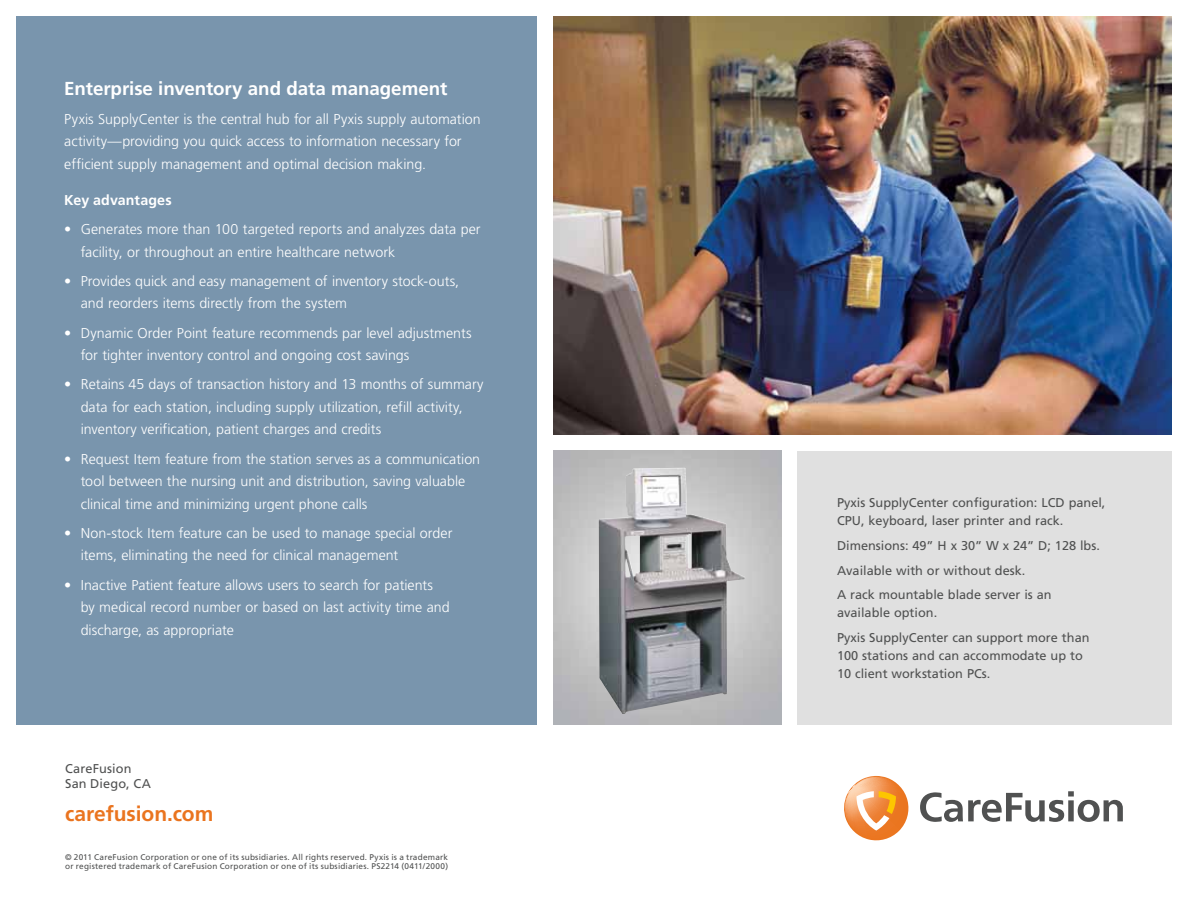
<style>
.page{position:relative;width:1188px;height:918px;background:#fff}
.page>*{position:absolute;margin:0;border:0;box-sizing:border-box;transform-origin:0 0}
.t1{font:700 21px "Frutiger";letter-spacing:-.005em;color:#ea741f}
.t2{font:700 18.75px "Frutiger";letter-spacing:-.005em;color:#fff}
.t3{font:300 14.25px/22.5px "Frutiger";color:#fff}
.t4{font:700 14.25px "Frutiger";letter-spacing:.005em;color:#fff}
.t5{font:12.75px/24.8px "Frutiger";color:#505151}
.t6{font:8.25px/9px "Frutiger";letter-spacing:.02em;color:#505151}
</style>
<div class="page">
<img style="left:553px;top:16px;width:619px;height:419px">
<div style="left:16px;top:16px;width:521px;height:709px;background:#7995ad"></div>
<img style="left:599px;top:468px;width:146px;height:246px">
<div style="left:797px;top:451px;width:375px;height:274px;background:#e0e0e0"></div>
<svg style="left:920px;top:791px;width:203px;height:31px"></svg>
<svg style="left:844px;top:776px;width:65px;height:65px"></svg>
<h2 class="t2" style="left:64px;top:77px;width:385px">Enterprise inventory and data management</h2>
<p class="t3" style="left:64px;top:108px;width:418px">Pyxis SupplyCenter is the central hub for all Pyxis supply automation activity—providing you quick access to information necessary for efficient supply management and optimal decision making.</p>
<p class="t4" style="left:64px;top:192px;width:109px">Key advantages</p>
<p class="t3" style="left:81px;top:218px;width:401px;text-indent:-17px">• Generates more than 100 targeted reports and analyzes data per facility, or throughout an entire healthcare network</p>
<p class="t3" style="left:81px;top:270px;width:380px;text-indent:-17px">• Provides quick and easy management of inventory stock-outs, and reorders items directly from the system</p>
<p class="t3" style="left:81px;top:322px;width:392px;text-indent:-16px">• Dynamic Order Point feature recommends par level adjustments for tighter inventory control and ongoing cost savings</p>
<p class="t3" style="left:81px;top:373px;width:404px;text-indent:-16px">• Retains 45 days of transaction history and 13 months of summary data for each station, including supply utilization, refill activity, inventory verification, patient charges and credits</p>
<p class="t3" style="left:81px;top:448px;width:401px;text-indent:-16px">• Request Item feature from the station serves as a communication tool between the nursing unit and distribution, saving valuable clinical time and minimizing urgent phone calls</p>
<p class="t3" style="left:81px;top:522px;width:373px;text-indent:-17px">• Non-stock Item feature can be used to manage special order items, eliminating the need for clinical management</p>
<p class="t3" style="left:81px;top:574px;width:370px;text-indent:-16px">• Inactive Patient feature allows users to search for patients by medical record number or based on last activity time and discharge, as appropriate</p>
<p class="t5" style="left:65px;top:761px;width:87px;line-height:15px">CareFusion<br>San Diego, CA</p>
<h1 class="t1" style="left:65px;top:802px;width:150px">carefusion.com</h1>
<p class="t6" style="left:65px;top:852px;width:385px">© 2011 CareFusion Corporation or one of its subsidiaries. All rights reserved. Pyxis is a trademark or registered trademark of CareFusion Corporation or one of its subsidiaries. PS2214 (0411/2000)</p>
<p class="t5" style="left:837px;top:494px;width:270px;line-height:18px">Pyxis SupplyCenter configuration: LCD panel,<br>CPU, keyboard, laser printer and rack.</p>
<p class="t5" style="left:837px;top:533px;width:264px">Dimensions: 49” H x 30” W x 24” D; 128 lbs.<br>Available with or without desk.<br>A rack mountable blade server is an</p>
<p class="t5" style="left:837px;top:601px;width:254px">available option.<br>Pyxis SupplyCenter can support more than</p>
<p class="t5" style="left:837px;top:647px;width:247px;line-height:18px">100 stations and can accommodate up to<br>10 client workstation PCs.</p>
</div>
